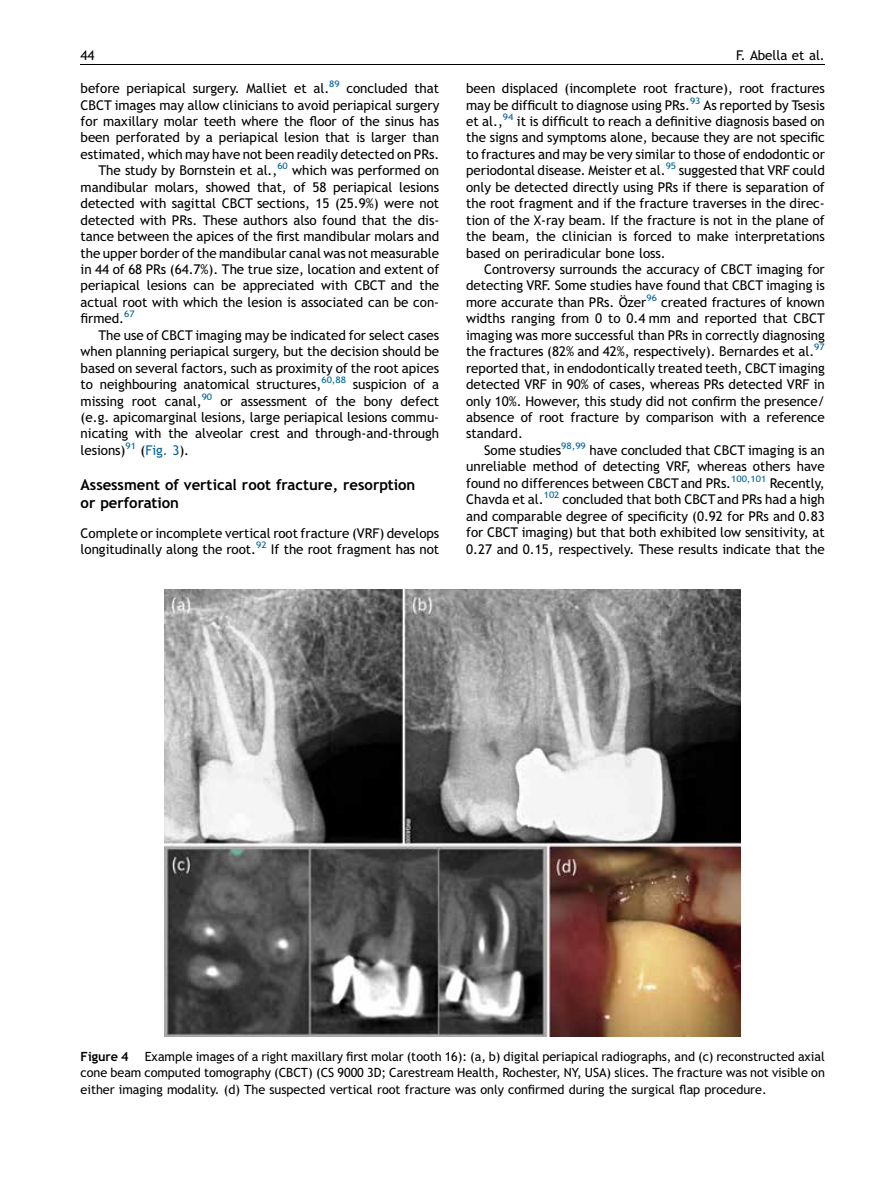
<style>
.page{position:relative;width:893px;height:1191px;background:#fff}
.page>*{position:absolute;margin:0;border:0;box-sizing:border-box;transform-origin:0 0}
.t1{font:15px/18px "Adv T Tda 6 f 6 cb 8.B";color:#000}
.t2{font:13.5px/16.5px "Adv T Tc 9 c 3 bd 71";color:#000;text-align:justify}
.t3{font:12.75px/16.4px "Adv T Tc 9 c 3 bd 71";color:#000;text-align:justify}
.t4{font:12.75px "Adv T Tda 6 f 6 cb 8.B";color:#000}
.s1{color:#00659a}
</style>
<div class="page">
<img style="left:165px;top:589px;width:576px;height:447px">
<hr style="left:81px;top:65px;width:744px;height:1px;background:#000">
<p class="t2" style="left:81px;top:48px;width:15px">44</p>
<p class="t2" style="left:736px;top:48px;width:90px">F. Abella et al.</p>
<p class="t2" style="left:81px;top:81px;width:360px">before periapical surgery. Malliet et al.<sup>89</sup> concluded that</p>
<p class="t2" style="left:81px;top:97px;width:360px">CBCT images may allow clinicians to avoid periapical surgery</p>
<p class="t2" style="left:81px;top:114px;width:360px">for maxillary molar teeth where the floor of the sinus has</p>
<p class="t2" style="left:81px;top:130px;width:360px">been perforated by a periapical lesion that is larger than</p>
<p class="t2" style="left:81px;top:147px;width:360px">estimated, which may have not been readily detected on PRs.</p>
<p class="t2" style="left:98px;top:163px;width:342px">The study by Bornstein et al.,<sup>60</sup> which was performed on</p>
<p class="t2" style="left:81px;top:179px;width:360px">mandibular molars, showed that, of 58 periapical lesions</p>
<p class="t2" style="left:81px;top:196px;width:360px">detected with sagittal CBCT sections, 15 (25.9%) were not</p>
<p class="t2" style="left:81px;top:212px;width:360px">detected with PRs. These authors also found that the dis-</p>
<p class="t2" style="left:81px;top:229px;width:360px">tance between the apices of the first mandibular molars and</p>
<p class="t2" style="left:81px;top:245px;width:360px">the upper border of the mandibular canal was not measurable</p>
<p class="t2" style="left:81px;top:262px;width:360px">in 44 of 68 PRs (64.7%). The true size, location and extent of</p>
<p class="t2" style="left:81px;top:278px;width:360px">periapical lesions can be appreciated with CBCT and the</p>
<p class="t2" style="left:81px;top:294px;width:360px">actual root with which the lesion is associated can be con-</p>
<p class="t2" style="left:81px;top:311px;width:56px">firmed.<sup>67</sup></p>
<p class="t2" style="left:98px;top:327px;width:342px">The use of CBCT imaging may be indicated for select cases</p>
<p class="t2" style="left:81px;top:344px;width:360px">when planning periapical surgery, but the decision should be</p>
<p class="t2" style="left:81px;top:360px;width:360px">based on several factors, such as proximity of the root apices</p>
<p class="t2" style="left:81px;top:377px;width:360px">to neighbouring anatomical structures,<sup>60,88</sup> suspicion of a</p>
<p class="t2" style="left:81px;top:393px;width:360px">missing root canal,<sup>90</sup> or assessment of the bony defect</p>
<p class="t2" style="left:81px;top:410px;width:360px">(e.g. apicomarginal lesions, large periapical lesions commu-</p>
<p class="t2" style="left:81px;top:426px;width:360px">nicating with the alveolar crest and through-and-through</p>
<p class="t2" style="left:81px;top:442px;width:110px">lesions)<sup>91</sup> (<span class="s1">Fig. 3</span>).</p>
<p class="t1" style="left:81px;top:477px;width:336px">Assessment of vertical root fracture, resorption or perforation</p>
<p class="t2" style="left:81px;top:525px;width:360px">Complete or incomplete vertical root fracture (VRF) develops longitudinally along the root.<sup>92</sup> If the root fragment has not</p>
<p class="t2" style="left:466px;top:81px;width:360px">been displaced (incomplete root fracture), root fractures may be difficult to diagnose using PRs.<sup>93</sup> As reported by Tsesis et al.,<sup>94</sup> it is difficult to reach a definitive diagnosis based on the signs and symptoms alone, because they are not specific to fractures and may be very similar to those of endodontic or periodontal disease. Meister et al.<sup>95</sup> suggested that VRF could only be detected directly using PRs if there is separation of the root fragment and if the fracture traverses in the direc&shy;tion of the X-ray beam. If the fracture is not in the plane of the beam, the clinician is forced to make interpretations based on periradicular bone loss.</p>
<p class="t2" style="left:466px;top:262px;width:360px;text-indent:18px">Controversy surrounds the accuracy of CBCT imaging for detecting VRF. Some studies have found that CBCT imaging is more accurate than PRs. O¨zer<sup>96</sup> created fractures of known widths ranging from 0 to 0.4 mm and reported that CBCT imaging was more successful than PRs in correctly diagnosing the fractures (82% and 42%, respectively). Bernardes et al.<sup>97 </sup>reported that, in endodontically treated teeth, CBCT imaging detected VRF in 90% of cases, whereas PRs detected VRF in only 10%. However, this study did not confirm the presence/ absence of root fracture by comparison with a reference standard.</p>
<p class="t2" style="left:466px;top:442px;width:360px;text-indent:18px">Some studies<sup>98,99</sup> have concluded that CBCT imaging is an unreliable method of detecting VRF, whereas others have found no differences between CBCT and PRs.<sup>100,101</sup> Recently, Chavda et al.<sup>102</sup> concluded that both CBCTand PRs had a high and comparable degree of specificity (0.92 for PRs and 0.83 for CBCT imaging) but that both exhibited low sensitivity, at 0.27 and 0.15, respectively. These results indicate that the</p>
<p class="t3" style="left:81px;top:1048px;width:746px;text-indent:64px">Example images of a right maxillary first molar (tooth 16): (a, b) digital periapical radiographs, and (c) reconstructed axial cone beam computed tomography (CBCT) (CS 9000 3D; Carestream Health, Rochester, NY, USA) slices. The fracture was not visible on either imaging modality. (d) The suspected vertical root fracture was only confirmed during the surgical flap procedure.</p>
<p class="t4" style="left:81px;top:1050px;width:49px">Figure 4</p>
</div>
